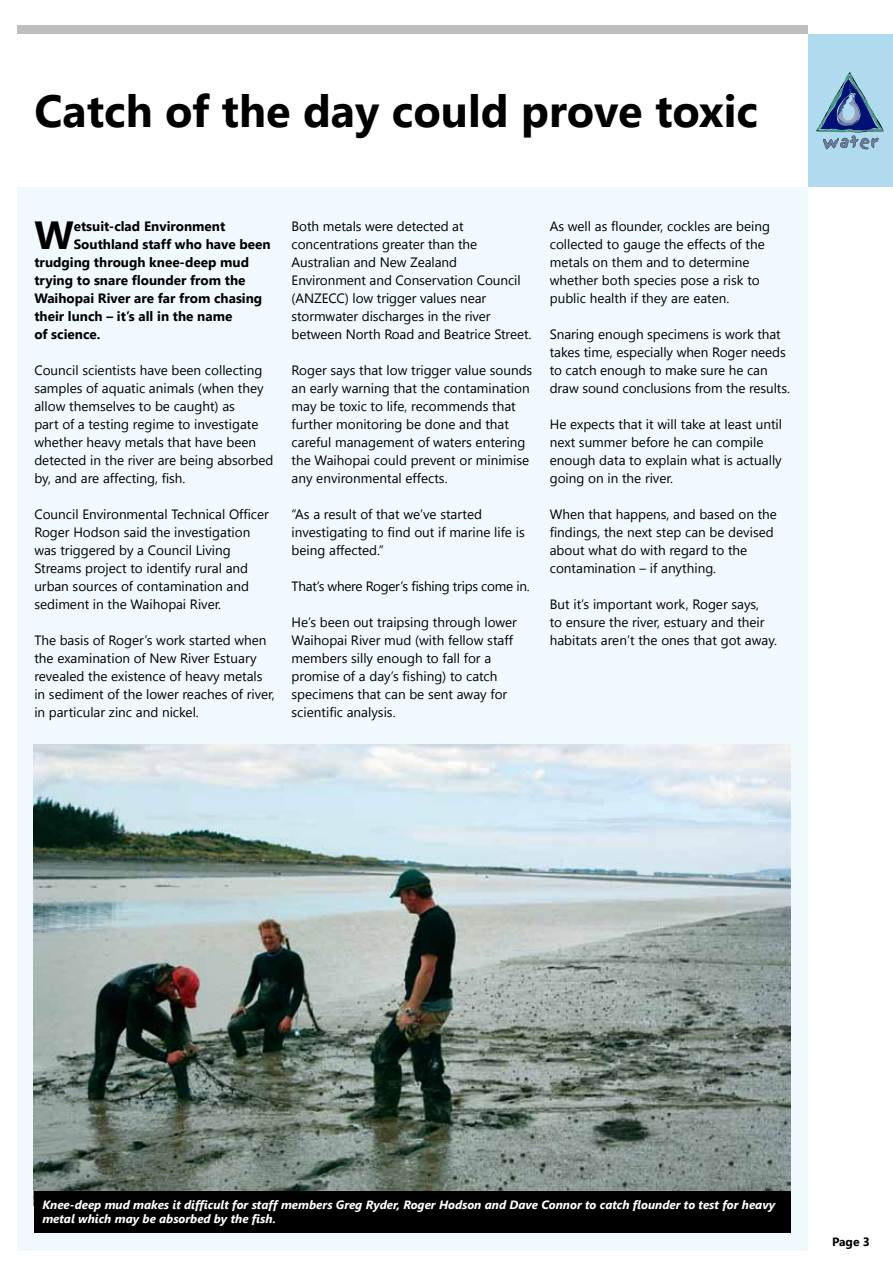
<style>
.page{position:relative;width:893px;height:1263px;background:#fff}
.page>*{position:absolute;margin:0;border:0;box-sizing:border-box;transform-origin:0 0}
.t1{font:700 45px "Segoe UI";color:#000}
.t2{font:700 39.15px "Segoe UI";color:#000}
.t3{font:13.5px/18px "Segoe UI";color:#000}
.t4{font:700 13.5px "Segoe UI";color:#000}
.t5{font:13.5px "Segoe UI";letter-spacing:-.02em;color:#000}
.t6{font:italic 700 12px/13.5px "Segoe UI";color:#fff}
.t7{font:700 12px "Segoe UI";color:#000}
</style>
<div class="page">
<div style="left:17px;top:187px;width:791px;height:1063px;background:#eff9fe"></div>
<div style="left:808px;top:34px;width:85px;height:153px;background:#b0daee"></div>
<div style="left:17px;top:26px;width:791px;height:8px;background:#bcbec0"></div>
<svg style="left:816px;top:72px;width:68px;height:77px"></svg>
<img style="left:34px;top:744px;width:757px;height:448px">
<div style="left:34px;top:1192px;width:757px;height:41px;background:#000"></div>
<h1 class="t1" style="left:34px;top:79px;width:725px">Catch of the day could prove toxic</h1>
<h2 class="t2" style="left:34px;top:207px;width:41px">W</h2>
<p class="t4" style="left:74px;top:217px;width:153px">etsuit-clad Environment</p>
<p class="t4" style="left:74px;top:235px;width:198px">Southland staff who have been</p>
<p class="t4" style="left:34px;top:253px;width:216px">trudging through knee-deep mud</p>
<p class="t4" style="left:34px;top:270px;width:213px">trying to snare flounder from the</p>
<p class="t4" style="left:34px;top:288px;width:229px">Waihopai River are far from chasing</p>
<p class="t4" style="left:34px;top:306px;width:200px">their lunch – it’s all in the name</p>
<p class="t4" style="left:34px;top:324px;width:68px">of science.</p>
<p class="t3" style="left:34px;top:361px;width:241px">Council scientists have been collecting samples of aquatic animals (when they allow themselves to be caught) as<br>part of a testing regime to investigate whether heavy metals that have been detected in the river are being absorbed by, and are affecting, fish.</p>
<p class="t3" style="left:34px;top:504px;width:236px">Council Environmental Technical Officer Roger Hodson said the investigation was triggered by a Council Living Streams project to identify rural and urban sources of contamination and sediment in the Waihopai River.</p>
<p class="t3" style="left:34px;top:630px;width:242px">The basis of Roger’s work started when the examination of New River Estuary revealed the existence of heavy metals in sediment of the lower reaches of river, in particular zinc and nickel.</p>
<p class="t3" style="left:292px;top:216px;width:241px">Both metals were detected at concentrations greater than the Australian and New Zealand Environment and Conservation Council (ANZECC) low trigger values near stormwater discharges in the river between North Road and Beatrice Street.</p>
<p class="t3" style="left:292px;top:360px;width:242px">Roger says that low trigger value sounds an early warning that the contamination may be toxic to life, recommends that further monitoring be done and that careful management of waters entering the Waihopai could prevent or minimise any environmental effects.</p>
<p class="t3" style="left:292px;top:504px;width:235px">“As a result of that we’ve started investigating to find out if marine life is being affected.”</p>
<p class="t5" style="left:292px;top:577px;width:240px">That’s where Roger’s fishing trips come in.</p>
<p class="t3" style="left:292px;top:612px;width:227px">He’s been out traipsing through lower Waihopai River mud (with fellow staff members silly enough to fall for a promise of a day’s fishing) to catch specimens that can be sent away for scientific analysis.</p>
<p class="t3" style="left:550px;top:216px;width:222px">As well as flounder, cockles are being collected to gauge the effects of the metals on them and to determine whether both species pose a risk to public health if they are eaten.</p>
<p class="t3" style="left:550px;top:324px;width:242px">Snaring enough specimens is work that takes time, especially when Roger needs to catch enough to make sure he can draw sound conclusions from the results.</p>
<p class="t3" style="left:550px;top:414px;width:234px">He expects that it will take at least until next summer before he can compile enough data to explain what is actually going on in the river.</p>
<p class="t3" style="left:550px;top:504px;width:229px">When that happens, and based on the findings, the next step can be devised about what do with regard to the contamination – if anything.</p>
<p class="t3" style="left:550px;top:594px;width:229px">But it’s important work, Roger says,<br>to ensure the river, estuary and their habitats aren’t the ones that got away.</p>
<p class="t6" style="left:42px;top:1197px;width:734px">Knee-deep mud makes it difficult for staff members Greg Ryder, Roger Hodson and Dave Connor to catch flounder to test for heavy metal which may be absorbed by the fish.</p>
<p class="t7" style="left:832px;top:1233px;width:39px">Page 3</p>
</div>
